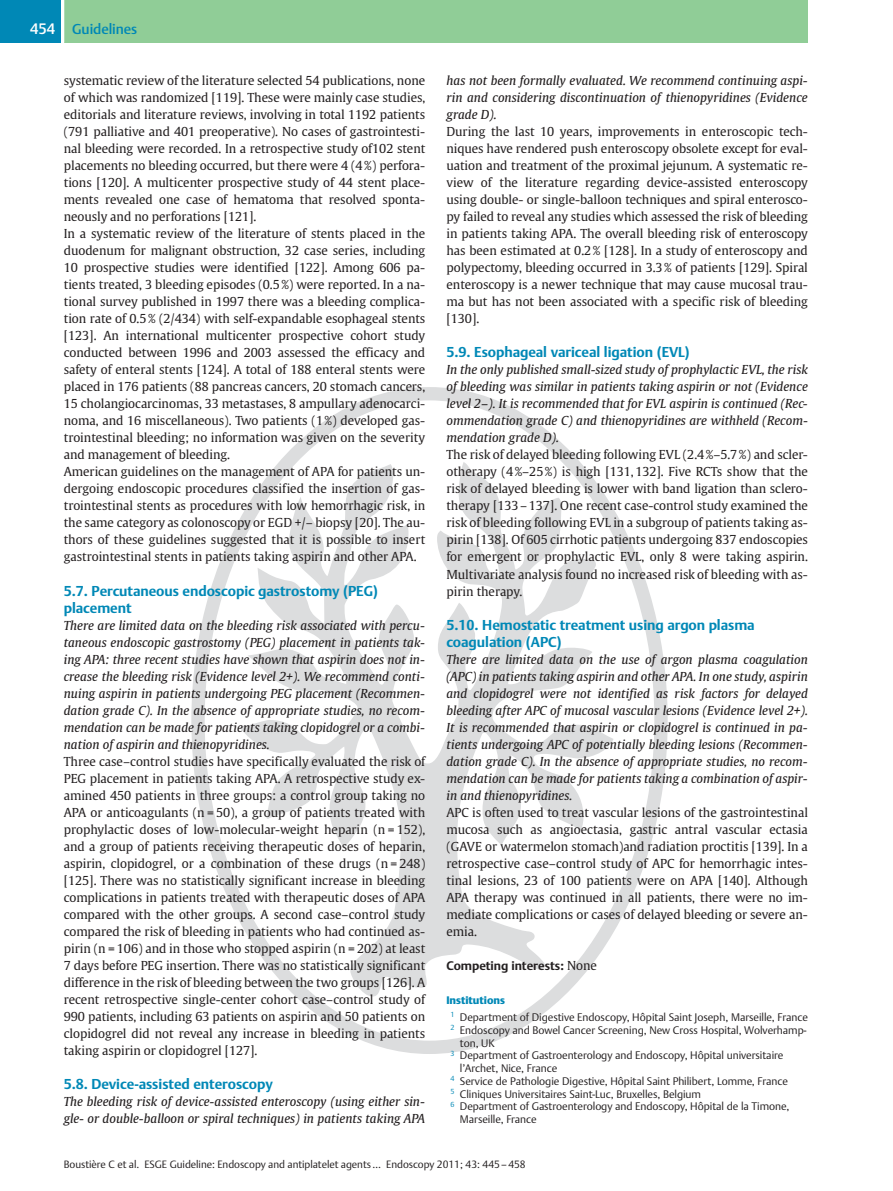
<style>
.page{position:relative;width:893px;height:1191px;background:#fff}
.page>*{position:absolute;margin:0;border:0;box-sizing:border-box;transform-origin:0 0}
.t1{font:14.25px/17px "Adv T Tac 59 b 273.B";color:#0088b6}
.t2{font:14.25px "Adv T Te 16 fe 38 b";color:#0088b6}
.t3{font:12.3px/17px "Adv TT31 ea 7 dbe";color:#231f20;text-align:justify}
.t4{font:12.3px/17px "Adv TT9 e 98 a 5 d 7.I";color:#231f20;text-align:justify}
.t5{font:12.3px "Adv T Tac 59 b 273.B";color:#231f20}
.t6{font:10.8px "Adv TT349184 da";color:#231f20}
.t7{font:10.8px "Adv T Tde 03 b 09 e.B";color:#0088b6}
.t8{font:10.5px "Adv TT349184 da";color:#231f20}
.s1{font-size:15px;color:#fff}
.s2{font-style:inherit}
.s3{font-family:"Adv TT31 ea 7 dbe"}
</style>
<div class="page">
<svg style="left:191px;top:387px;width:477px;height:667px"></svg>
<div style="left:64px;top:0;width:744px;height:43px;background:#90cd97"></div>
<div style="left:0;top:0;width:64px;height:43px;background:#0088b6"></div>
<svg style="left:62px;top:0;width:2px;height:43px"></svg>
<p class="t2" style="left:30px;top:20px;width:109px"><span class="s1">454</span> Guidelines</p>
<p class="t3" style="left:64px;top:72px;width:363px;text-align:left">systematic review of the literature selected 54 publications, none of which was randomized [119]. These were mainly case studies, editorials and literature reviews, involving in total 1192 patients (791 palliative and 401 preoperative). No cases of gastrointesti&shy;nal bleeding were recorded. In a retrospective study of102 stent placements no bleeding occurred, but there were 4 (4 %) perfora&shy;tions [120]. A multicenter prospective study of 44 stent place&shy;ments revealed one case of hematoma that resolved sponta&shy;neously and no perforations [121].<br>In a systematic review of the literature of stents placed in the duodenum for malignant obstruction, 32 case series, including 10 prospective studies were identified [122]. Among 606 pa&shy;tients treated, 3 bleeding episodes (0.5 %) were reported. In a na&shy;tional survey published in 1997 there was a bleeding complica&shy;tion rate of 0.5 % (2/434) with self-expandable esophageal stents [123]. An international multicenter prospective cohort study conducted between 1996 and 2003 assessed the efficacy and safety of enteral stents [124]. A total of 188 enteral stents were placed in 176 patients (88 pancreas cancers, 20 stomach cancers, 15 cholangiocarcinomas, 33 metastases, 8 ampullary adenocarci&shy;noma, and 16 miscellaneous). Two patients (1 %) developed gas&shy;trointestinal bleeding; no information was given on the severity and management of bleeding.<br>American guidelines on the management of APA for patients un&shy;dergoing endoscopic procedures classified the insertion of gas&shy;trointestinal stents as procedures with low hemorrhagic risk, in the same category as colonoscopy or EGD +/<span class="s2">–</span> biopsy [20]. The au&shy;thors of these guidelines suggested that it is possible to insert gastrointestinal stents in patients taking aspirin and other APA.</p>
<p class="t1" style="left:64px;top:582px;width:316px">5.7. Percutaneous endoscopic gastrostomy (PEG) placement</p>
<p class="t4" style="left:64px;top:616px;width:363px">There are limited data on the bleeding risk associated with percu&shy;taneous endoscopic gastrostomy (PEG) placement in patients tak&shy;ing APA: three recent studies have shown that aspirin does not in&shy;crease the bleeding risk (Evidence level 2+). We recommend conti&shy;nuing aspirin in patients undergoing PEG placement (Recommen&shy;dation grade C). In the absence of appropriate studies, no recom&shy;mendation can be made for patients taking clopidogrel or a combi&shy;nation of aspirin and thienopyridines.</p>
<p class="t3" style="left:64px;top:752px;width:363px">Three case<span class="s2">–</span>control studies have specifically evaluated the risk of PEG placement in patients taking APA. A retrospective study ex&shy;amined 450 patients in three groups: a control group taking no APA or anticoagulants (n = 50), a group of patients treated with prophylactic doses of low-molecular-weight heparin (n = 152), and a group of patients receiving therapeutic doses of heparin, aspirin, clopidogrel, or a combination of these drugs (n = 248) [125]. There was no statistically significant increase in bleeding complications in patients treated with therapeutic doses of APA compared with the other groups. A second case<span class="s2">–</span>control study compared the risk of bleeding in patients who had continued as&shy;pirin (n = 106) and in those who stopped aspirin (n = 202) at least 7 days before PEG insertion. There was no statistically significant difference in the risk of bleeding between the two groups [126]. A recent retrospective single-center cohort case<span class="s2">–</span>control study of 990 patients, including 63 patients on aspirin and 50 patients on clopidogrel did not reveal any increase in bleeding in patients taking aspirin or clopidogrel [127].</p>
<p class="t1" style="left:64px;top:1075px;width:210px">5.8. Device-assisted enteroscopy</p>
<p class="t4" style="left:64px;top:1092px;width:363px">The bleeding risk of device-assisted enteroscopy (using either sin&shy;gle- or double-balloon or spiral techniques) in patients taking APA</p>
<p class="t4" style="left:446px;top:72px;width:363px">has not been formally evaluated. We recommend continuing aspi&shy;rin and considering discontinuation of thienopyridines (Evidence grade D).</p>
<p class="t3" style="left:446px;top:123px;width:363px">During the last 10 years, improvements in enteroscopic tech&shy;niques have rendered push enteroscopy obsolete except for eval&shy;uation and treatment of the proximal jejunum. A systematic re&shy;view of the literature regarding device-assisted enteroscopy using double- or single-balloon techniques and spiral enterosco&shy;py failed to reveal any studies which assessed the risk of bleeding in patients taking APA. The overall bleeding risk of enteroscopy has been estimated at 0.2 % [128]. In a study of enteroscopy and polypectomy, bleeding occurred in 3.3 % of patients [129]. Spiral enteroscopy is a newer technique that may cause mucosal trau&shy;ma but has not been associated with a specific risk of bleeding [130].</p>
<p class="t1" style="left:446px;top:343px;width:244px">5.9. Esophageal variceal ligation (EVL)</p>
<p class="t4" style="left:446px;top:361px;width:363px">In the only published small-sized study of prophylactic EVL, the risk of bleeding was similar in patients taking aspirin or not (Evidence level 2<span class="s2">–</span>). It is recommended that for EVL aspirin is continued (Rec&shy;ommendation grade C) and thienopyridines are withheld (Recom&shy;mendation grade D).</p>
<p class="t3" style="left:446px;top:446px;width:363px">The risk of delayed bleeding following EVL (2.4 %<span class="s2">–</span>5.7 %) and scler&shy;otherapy (4 %<span class="s2">–</span>25 %) is high [131, 132]. Five RCTs show that the risk of delayed bleeding is lower with band ligation than sclero&shy;therapy [133<span class="s2">–</span>137]. One recent case-control study examined the risk of bleeding following EVL in a subgroup of patients taking as&shy;pirin [138]. Of 605 cirrhotic patients undergoing 837 endoscopies for emergent or prophylactic EVL, only 8 were taking aspirin.<br>Multivariate analysis found no increased risk of bleeding with as&shy;pirin therapy.</p>
<p class="t1" style="left:446px;top:616px;width:310px">5.10. Hemostatic treatment using argon plasma coagulation (APC)</p>
<p class="t4" style="left:446px;top:650px;width:363px">There are limited data on the use of argon plasma coagulation (APC) in patients taking aspirin and other APA. In one study, aspirin and clopidogrel were not identified as risk factors for delayed bleeding after APC of mucosal vascular lesions (Evidence level 2+).<br>It is recommended that aspirin or clopidogrel is continued in pa&shy;tients undergoing APC of potentially bleeding lesions (Recommen&shy;dation grade C). In the absence of appropriate studies, no recom&shy;mendation can be made for patients taking a combination of aspir&shy;in and thienopyridines.</p>
<p class="t3" style="left:446px;top:803px;width:363px">APC is often used to treat vascular lesions of the gastrointestinal mucosa such as angioectasia, gastric antral vascular ectasia (GAVE or watermelon stomach)and radiation proctitis [139]. In a retrospective case<span class="s2">–</span>control study of APC for hemorrhagic intes&shy;tinal lesions, 23 of 100 patients were on APA [140]. Although APA therapy was continued in all patients, there were no im&shy;mediate complications or cases of delayed bleeding or severe an&shy;emia.</p>
<p class="t5" style="left:446px;top:958px;width:152px">Competing interests: <span class="s3">None</span></p>
<p class="t7" style="left:446px;top:993px;width:60px">Institutions</p>
<p class="t6" style="left:450px;top:1011px;width:359px"><sup>1</sup> Department of Digestive Endoscopy, Hôpital Saint Joseph, Marseille, France</p>
<p class="t6" style="left:450px;top:1023px;width:357px"><sup>2</sup> Endoscopy and Bowel Cancer Screening, New Cross Hospital, Wolverhamp-</p>
<p class="t6" style="left:460px;top:1036px;width:36px">ton, UK</p>
<p class="t6" style="left:450px;top:1049px;width:334px"><sup>3</sup> Department of Gastroenterology and Endoscopy, Hôpital universitaire</p>
<p class="t6" style="left:460px;top:1062px;width:99px">l<span class="s2">’</span>Archet, Nice, France</p>
<p class="t6" style="left:450px;top:1074px;width:339px"><sup>4</sup> Service de Pathologie Digestive, Hôpital Saint Philibert, Lomme, France</p>
<p class="t6" style="left:450px;top:1087px;width:252px"><sup>5</sup> Cliniques Universitaires Saint-Luc, Bruxelles, Belgium</p>
<p class="t6" style="left:450px;top:1100px;width:340px"><sup>6</sup> Department of Gastroenterology and Endoscopy, Hôpital de la Timone,</p>
<p class="t6" style="left:460px;top:1113px;width:78px">Marseille, France</p>
<p class="t8" style="left:64px;top:1157px;width:463px">Boustière C et al. ESGE Guideline: Endoscopy and antiplatelet agents<span class="s2">…</span> Endoscopy 2011; 43: 445<span class="s2">–</span>458</p>
</div>
